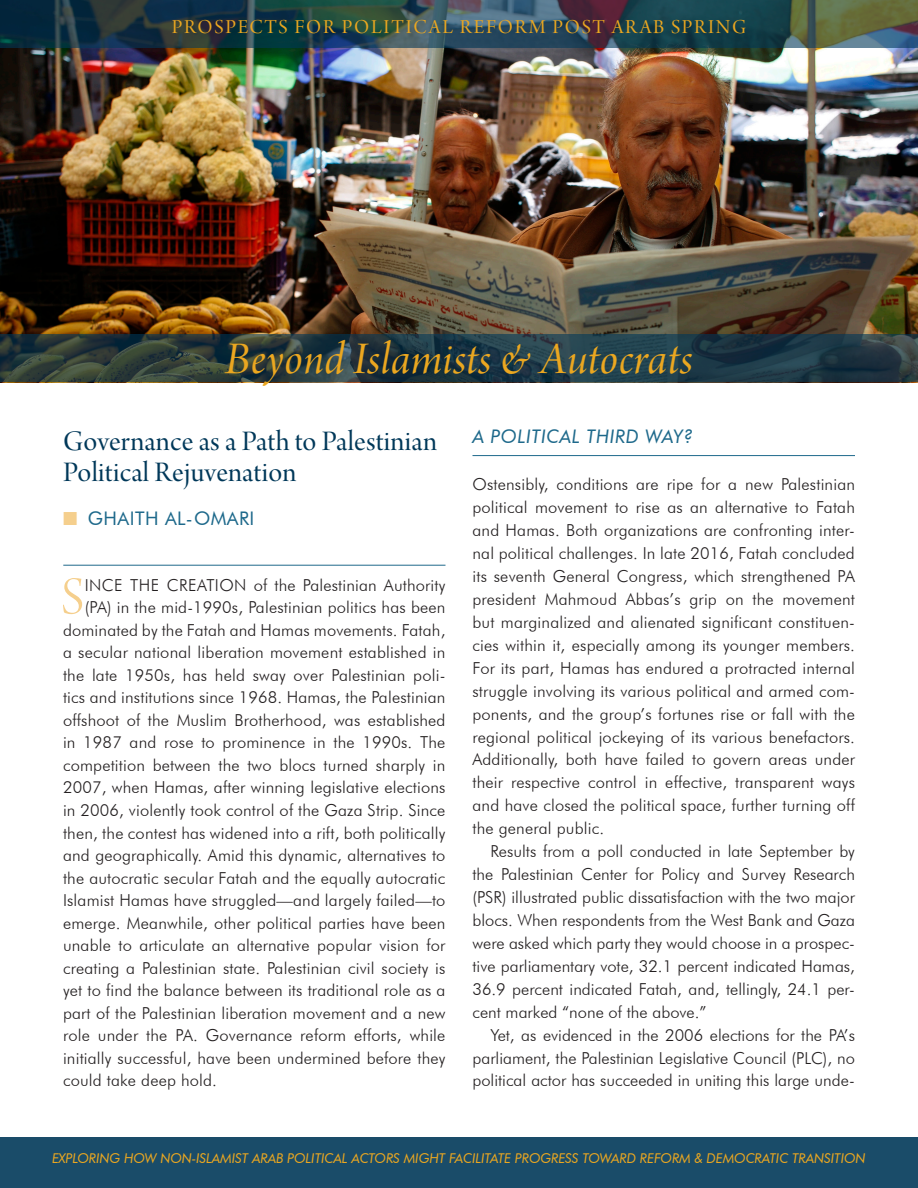
<style>
.page{position:relative;width:918px;height:1188px;background:#fff}
.page>*{position:absolute;margin:0;border:0;box-sizing:border-box;transform-origin:0 0}
.SRF_BodySS_no_indent{font:55.65px "Arno Pro Light Display";color:#f5cf8d;scale:.95 1}
.t1{font:48px "Arno Pro Italic Display";letter-spacing:.01em;color:#eba720}
.Essay_Title{font:30px/31.5px "Arno Pro Display";letter-spacing:.01em;color:#003859}
.t2{font:21px "Arno Pro Display";letter-spacing:.085em;color:#eba720}
.Level_1_New{font:italic 18.75px "Futura BT";letter-spacing:.025em;color:#1e698b}
.Essay_Author{font:18.75px "Futura BT";letter-spacing:.025em;color:#1e698b}
.SRF_BodySS_no_indent-2{font:300 16.5px/23px "Futura BT";letter-spacing:.01em;color:#231f20;text-align:justify}
.SRF_BodySS{font:300 16.5px/23px "Futura BT";color:#231f20;text-align:justify}
.t3{font:italic 13.5px "Futura BT";letter-spacing:-.01em;color:#eba720}
.s1{color:#f5cf8d}
</style>
<div class="page">
<img style="left:0;top:48px;width:918px;height:286px">
<svg style="left:0;top:0;width:918px;height:48px;background:#2a464c"></svg>
<svg style="left:0;top:334px;width:918px;height:48px;background:#243b41"></svg>
<div style="left:0;top:1137px;width:918px;height:51px;background:#1a4c69"></div>
<hr style="left:472px;top:455px;width:383px;height:1px;background:#1e698b">
<hr style="left:63px;top:565px;width:383px;height:1px;background:#1e698b">
<p class="t2" style="left:172px;top:15px;width:576px">PROSPECTS FOR POLITICAL REFORM POST ARAB SPRING</p>
<p class="t1" style="left:225px;top:332px;width:469px">Beyond Islamists &amp; Autocrats</p>
<p class="Essay_Title" style="left:63px;top:427px;width:375px">Governance as a Path to Palestinian<br>Political Rejuvenation</p>
<p class="Essay_Author" style="left:63px;top:507px;width:193px"><span class="s1">■</span> GHAITH AL-OMARI</p>
<p class="SRF_BodySS_no_indent" style="left:61px;top:566px;width:26px">S</p>
<p class="SRF_BodySS_no_indent-2" style="left:85px;top:573px;width:362px">INCE THE CREATION of the Palestinian Authority</p>
<p class="SRF_BodySS_no_indent-2" style="left:85px;top:596px;width:362px">(PA) in the mid-1990s, Palestinian politics has been</p>
<p class="SRF_BodySS_no_indent-2" style="left:63px;top:618px;width:384px">dominated by the Fatah and Hamas movements. Fatah,</p>
<p class="SRF_BodySS_no_indent-2" style="left:63px;top:641px;width:384px">a secular national liberation movement established in</p>
<p class="SRF_BodySS_no_indent-2" style="left:63px;top:663px;width:384px">the late 1950s, has held sway over Palestinian poli-</p>
<p class="SRF_BodySS_no_indent-2" style="left:63px;top:686px;width:384px">tics and institutions since 1968. Hamas, the Palestinian</p>
<p class="SRF_BodySS_no_indent-2" style="left:63px;top:708px;width:384px">offshoot of the Muslim Brotherhood, was established</p>
<p class="SRF_BodySS_no_indent-2" style="left:63px;top:731px;width:384px">in 1987 and rose to prominence in the 1990s. The</p>
<p class="SRF_BodySS_no_indent-2" style="left:63px;top:753px;width:384px">competition between the two blocs turned sharply in</p>
<p class="SRF_BodySS_no_indent-2" style="left:63px;top:776px;width:384px">2007, when Hamas, after winning legislative elections</p>
<p class="SRF_BodySS_no_indent-2" style="left:63px;top:799px;width:384px">in 2006, violently took control of the Gaza Strip. Since</p>
<p class="SRF_BodySS_no_indent-2" style="left:63px;top:821px;width:384px">then, the contest has widened into a rift, both politically</p>
<p class="SRF_BodySS_no_indent-2" style="left:63px;top:844px;width:384px">and geographically. Amid this dynamic, alternatives to</p>
<p class="SRF_BodySS_no_indent-2" style="left:63px;top:866px;width:384px">the autocratic secular Fatah and the equally autocratic</p>
<p class="SRF_BodySS_no_indent-2" style="left:63px;top:889px;width:384px">Islamist Hamas have struggled—and largely failed—to</p>
<p class="SRF_BodySS_no_indent-2" style="left:63px;top:911px;width:384px">emerge. Meanwhile, other political parties have been</p>
<p class="SRF_BodySS_no_indent-2" style="left:63px;top:934px;width:384px">unable to articulate an alternative popular vision for</p>
<p class="SRF_BodySS_no_indent-2" style="left:63px;top:956px;width:384px">creating a Palestinian state. Palestinian civil society is</p>
<p class="SRF_BodySS_no_indent-2" style="left:63px;top:979px;width:384px">yet to find the balance between its traditional role as a</p>
<p class="SRF_BodySS_no_indent-2" style="left:63px;top:1001px;width:384px">part of the Palestinian liberation movement and a new</p>
<p class="SRF_BodySS_no_indent-2" style="left:63px;top:1024px;width:384px">role under the PA. Governance reform efforts, while</p>
<p class="SRF_BodySS_no_indent-2" style="left:63px;top:1046px;width:384px">initially successful, have been undermined before they</p>
<p class="SRF_BodySS_no_indent-2" style="left:63px;top:1069px;width:156px">could take deep hold.</p>
<p class="Level_1_New" style="left:472px;top:425px;width:222px">A POLITICAL THIRD WAY?</p>
<p class="SRF_BodySS_no_indent-2" style="left:472px;top:473px;width:384px">Ostensibly, conditions are ripe for a new Palestinian political movement to rise as an alternative to Fatah and Hamas. Both organizations are confronting inter&shy;nal political challenges. In late 2016, Fatah concluded its seventh General Congress, which strengthened PA president Mahmoud Abbas’s grip on the movement but marginalized and alienated significant constituen&shy;cies within it, especially among its younger members.<br>For its part, Hamas has endured a protracted internal struggle involving its various political and armed com&shy;ponents, and the group’s fortunes rise or fall with the regional political jockeying of its various benefactors.<br>Additionally, both have failed to govern areas under their respective control in effective, transparent ways and have closed the political space, further turning off the general public.</p>
<p class="SRF_BodySS" style="left:472px;top:840px;width:384px;text-indent:18px">Results from a poll conducted in late September by the Palestinian Center for Policy and Survey Research (PSR) illustrated public dissatisfaction with the two major blocs. When respondents from the West Bank and Gaza were asked which party they would choose in a prospec&shy;tive parliamentary vote, 32.1 percent indicated Hamas, 36.9 percent indicated Fatah, and, tellingly, 24.1 per&shy;cent marked “none of the above.”</p>
<p class="SRF_BodySS" style="left:472px;top:1023px;width:384px;text-indent:18px">Yet, as evidenced in the 2006 elections for the PA’s parliament, the Palestinian Legislative Council (PLC), no political actor has succeeded in uniting this large unde-</p>
<p class="t3" style="left:52px;top:1150px;width:815px">EXPLORING HOW NON-ISLAMIST ARAB POLITICAL ACTORS MIGHT FACILITATE PROGRESS TOWARD REFORM &amp; DEMOCRATIC TRANSITION</p>
</div>
